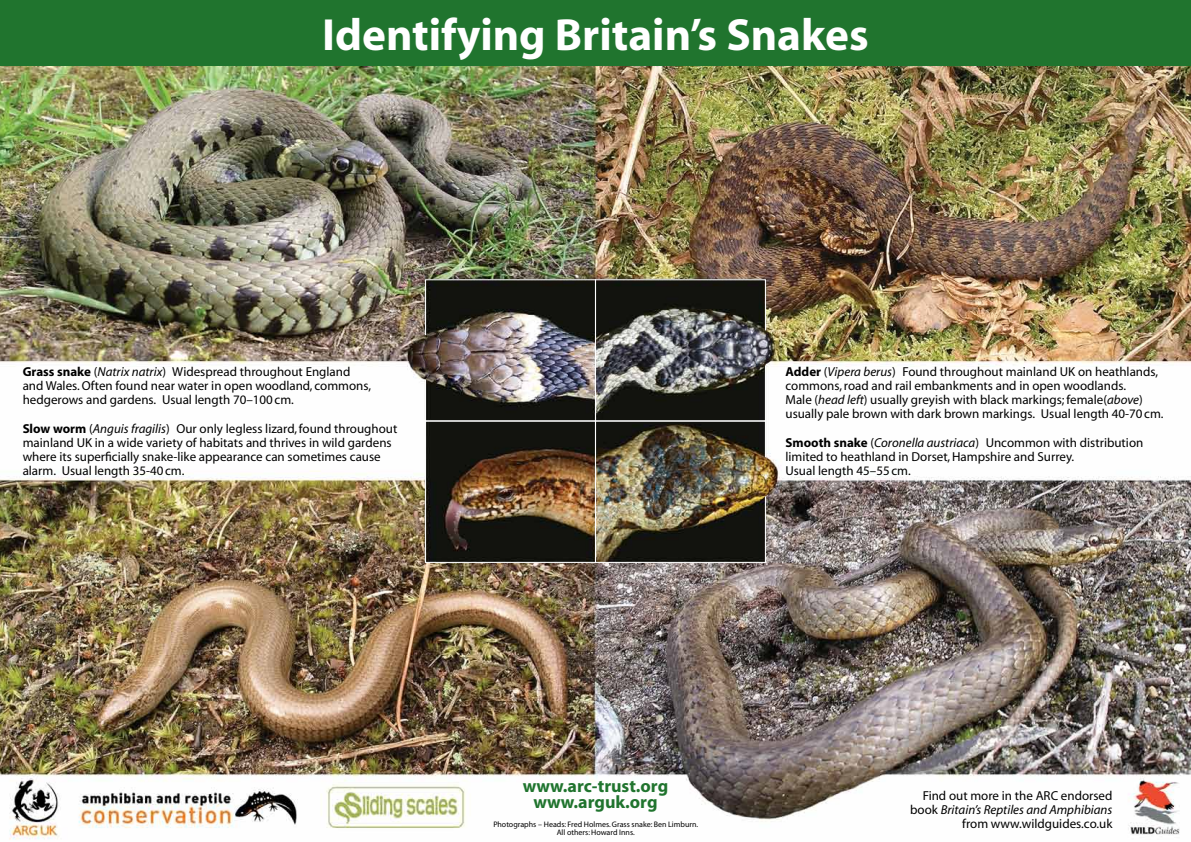
<style>
.page{position:relative;width:1191px;height:842px;background:#fff}
.page>*{position:absolute;margin:0;border:0;box-sizing:border-box;transform-origin:0 0}
.t1{font:700 45.3px "Myriad";color:#fff}
.t2{font:700 18px/16px "Myriad";color:#20742e;text-align:center}
.t3{font:13px/14px "Myriad";color:#000}
.t4{font:8px/8px "Myriad";color:#000;text-align:center}
.s1{font-weight:700}
.s2{font-style:italic}
</style>
<div class="page">
<img style="left:0;top:65px;width:1191px;height:775px">
<div style="left:425px;top:279px;width:171px;height:142px;border:1px solid #fff"></div>
<div style="left:595px;top:279px;width:171px;height:142px;border:1px solid #fff"></div>
<div style="left:425px;top:420px;width:171px;height:143px;border:1px solid #fff"></div>
<div style="left:595px;top:420px;width:171px;height:143px;border:1px solid #fff"></div>
<div style="left:0;top:0;width:1191px;height:65px;background:#20742e"></div>
<img style="left:756px;top:324px;width:15px;height:50px">
<img style="left:757px;top:452px;width:12px;height:50px">
<img style="left:423px;top:334px;width:5px;height:47px">
<h1 class="t1" style="left:322px;top:11px;width:548px">Identifying Britain’s Snakes</h1>
<p class="t3" style="left:23px;top:365px;width:350px"><span class="s1">Grass snake</span> (<span class="s2">Natrix natrix</span>) Widespread throughout England and Wales. Often found near water in open woodland, commons, hedgerows and gardens. Usual length 70–100cm.</p>
<p class="t3" style="left:23px;top:422px;width:376px"><span class="s1">Slow worm</span> (<span class="s2">Anguis fragilis</span>) Our only legless lizard, found throughout mainland UK in a wide variety of habitats and thrives in wild gardens where its superficially snake-like appearance can sometimes cause alarm. Usual length 35-40cm.</p>
<p class="t3" style="left:785px;top:365px;width:379px"><span class="s1">Adder</span> (<span class="s2">Vipera berus</span>) Found throughout mainland UK on heathlands, commons, road and rail embankments and in open woodlands.<br>Male (<span class="s2">head left</span>) usually greyish with black markings; female(<span class="s2">above</span>) usually pale brown with dark brown markings. Usual length 40-70cm.</p>
<p class="t3" style="left:785px;top:436px;width:359px"><span class="s1">Smooth snake</span> (<span class="s2">Coronella austriaca</span>) Uncommon with distribution limited to heathland in Dorset, Hampshire and Surrey.<br>Usual length 45–55cm.</p>
<h2 class="t2" style="left:523px;top:778px;width:147px">www.arc-trust.org www.arguk.org</h2>
<p class="t4" style="left:493px;top:821px;width:206px">Photographs – Heads: Fred Holmes. Grass snake: Ben Limburn.<br>All others: Howard Inns.</p>
<p class="t3" style="left:910px;top:789px;width:204px;text-align:right">Find out more in the ARC endorsed book <span class="s2">Britain’s Reptiles and Amphibians </span>from www.wildguides.co.uk</p>
</div>
